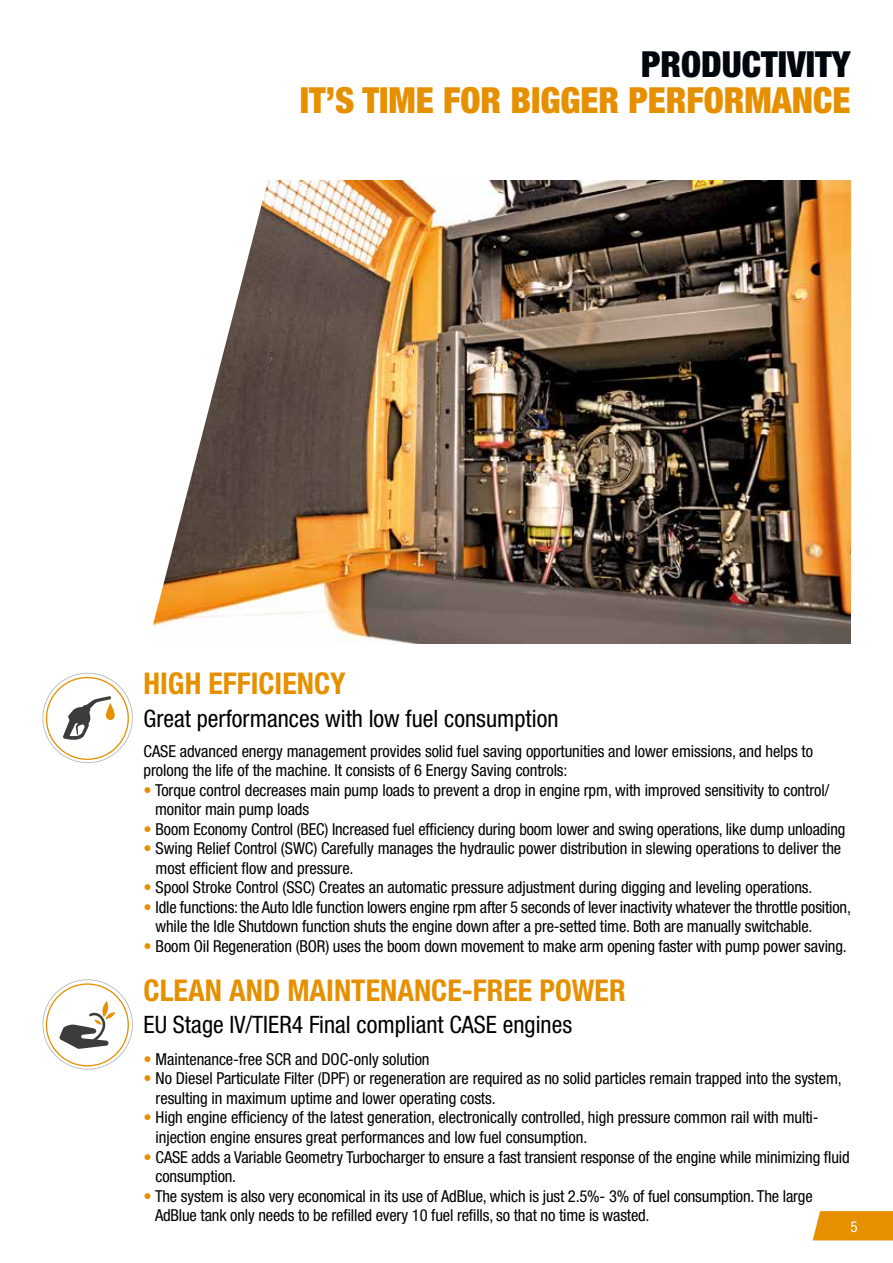
<style>
.page{position:relative;width:893px;height:1263px;background:#fff}
.page>*{position:absolute;margin:0;border:0;box-sizing:border-box;transform-origin:0 0}
.t1{font:900 condensed 36px "Helvetica Neue LT Std";color:#e69000}
.t2{font:900 condensed 36px "Helvetica Neue LT Std";color:#02060d}
.t3{font:700 condensed 30px "Helvetica Neue LT Std";color:#e69000}
.t4{font:condensed 24px "Helvetica Neue LT Std";color:#000}
.t5{font:condensed 16.5px/19.5px "Helvetica Neue LT Std";letter-spacing:-.005em;color:#000}
.t6{font:condensed 15px "Helvetica Neue LT Std";color:#fff}
.s1{color:#e69000}
</style>
<div class="page">
<svg style="left:813px;top:1211px;width:80px;height:29px"></svg>
<img style="left:275px;top:180px;width:575px;height:464px">
<svg style="left:152px;top:180px;width:123px;height:447px"></svg>
<svg style="left:43px;top:673px;width:90px;height:90px"></svg>
<svg style="left:106px;top:703px;width:9px;height:17px"></svg>
<svg style="left:43px;top:979px;width:90px;height:91px"></svg>
<h1 class="t2" style="left:641px;top:42px;width:211px">PRODUCTIVITY</h1>
<h1 class="t1" style="left:300px;top:78px;width:552px">IT’S TIME FOR BIGGER PERFORMANCE</h1>
<h2 class="t3" style="left:144px;top:665px;width:204px">HIGH EFFICIENCY</h2>
<h3 class="t4" style="left:144px;top:704px;width:416px">Great performances with low fuel consumption</h3>
<p class="t5" style="left:144px;top:741px;width:671px">CASE advanced energy management provides solid fuel saving opportunities and lower emissions, and helps to prolong the life of the machine. It consists of 6 Energy Saving controls:</p>
<p class="t5" style="left:155px;top:780px;width:676px;text-indent:-11px"><span class="s1">•</span> Torque control decreases main pump loads to prevent a drop in engine rpm, with improved sensitivity to control/ monitor main pump loads</p>
<p class="t5" style="left:144px;top:819px;width:703px"><span class="s1">•</span> Boom Economy Control (BEC) Increased fuel efficiency during boom lower and swing operations, like dump unloading</p>
<p class="t5" style="left:156px;top:839px;width:687px;text-indent:-12px"><span class="s1">•</span> Swing Relief Control (SWC) Carefully manages the hydraulic power distribution in slewing operations to deliver the most efficient flow and pressure.</p>
<p class="t5" style="left:144px;top:878px;width:670px"><span class="s1">•</span> Spool Stroke Control (SSC) Creates an automatic pressure adjustment during digging and leveling operations.</p>
<p class="t5" style="left:156px;top:897px;width:697px;text-indent:-12px"><span class="s1">•</span> Idle functions: the Auto Idle function lowers engine rpm after 5 seconds of lever inactivity whatever the throttle position, while the Idle Shutdown function shuts the engine down after a pre-setted time. Both are manually switchable.</p>
<p class="t5" style="left:144px;top:936px;width:705px"><span class="s1">•</span> Boom Oil Regeneration (BOR) uses the boom down movement to make arm opening faster with pump power saving.</p>
<h2 class="t3" style="left:144px;top:972px;width:484px">CLEAN AND MAINTENANCE-FREE POWER</h2>
<h3 class="t4" style="left:144px;top:1011px;width:430px">EU Stage IV/TIER4 Final compliant CASE engines</h3>
<p class="t5" style="left:144px;top:1049px;width:288px"><span class="s1">•</span> Maintenance-free SCR and DOC-only solution</p>
<p class="t5" style="left:156px;top:1069px;width:688px;text-indent:-12px"><span class="s1">•</span> No Diesel Particulate Filter (DPF) or regeneration are required as no solid particles remain trapped into the system, resulting in maximum uptime and lower operating costs.</p>
<p class="t5" style="left:156px;top:1108px;width:664px;text-indent:-12px"><span class="s1">•</span> High engine efficiency of the latest generation, electronically controlled, high pressure common rail with multi&shy;injection engine ensures great performances and low fuel consumption.</p>
<p class="t5" style="left:156px;top:1147px;width:696px;text-indent:-12px"><span class="s1">•</span> CASE adds a Variable Geometry Turbocharger to ensure a fast transient response of the engine while minimizing fluid consumption.</p>
<p class="t5" style="left:155px;top:1186px;width:659px;text-indent:-11px"><span class="s1">•</span> The system is also very economical in its use of AdBlue, which is just 2.5%- 3% of fuel consumption. The large<br>AdBlue tank only needs to be refilled every 10 fuel refills, so that no time is wasted.</p>
<p class="t6" style="left:850px;top:1218px;width:9px">5</p>
</div>
